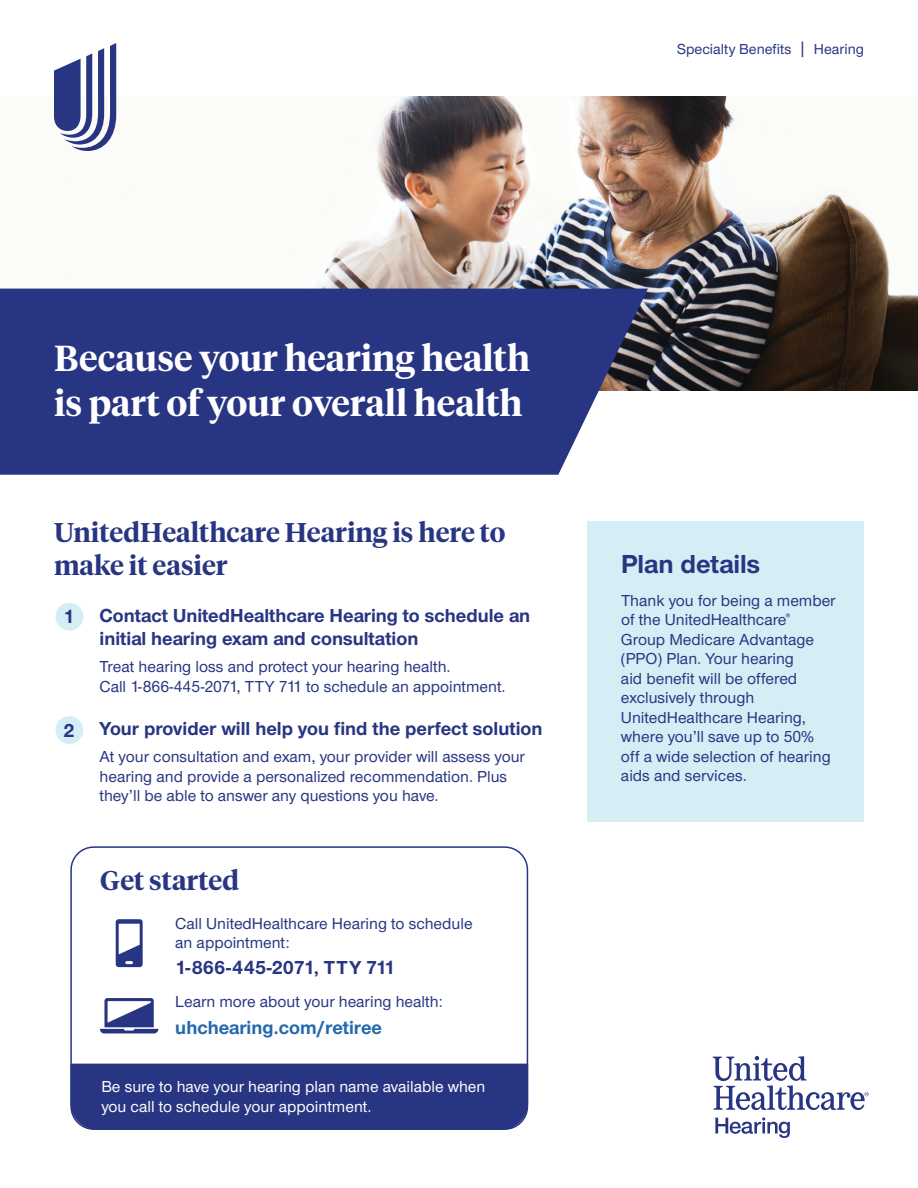
<style>
.page{position:relative;width:918px;height:1188px;background:#fff}
.page>*{position:absolute;margin:0;border:0;box-sizing:border-box;transform-origin:0 0}
.t1{font:600 36px/45px "UHC Serif Headline";color:#fff}
.t2{font:600 27px/32.4px "UHC Serif Headline";color:#283582}
.t3{font:700 27px "UHC Sans";color:#283582}
.t4{font:700 19.5px/23.4px "UHC Sans";color:#283582}
.t5{font:700 19.5px "UHC Sans";color:#2468ae}
.t6{font:500 16.5px/19.5px "UHC Sans";color:#283582}
.t7{font:500 16.5px/19.8px "UHC Sans";color:#fff}
.t8{font:500 15px "UHC Sans";color:#283582}
.s1{font-size:18.75px}
</style>
<div class="page">
<svg style="left:715px;top:1117px;width:75px;height:21px"></svg>
<svg style="left:713px;top:1056px;width:156px;height:54px"></svg>
<div style="left:56px;top:603px;width:27px;height:28px;background:#d5eef5;border-radius:50%"></div>
<div style="left:56px;top:716px;width:27px;height:28px;background:#d5eef5;border-radius:50%"></div>
<div style="left:587px;top:521px;width:277px;height:301px;background:#d5eef5"></div>
<svg style="left:100px;top:998px;width:58px;height:35px"></svg>
<div style="left:71px;top:1064px;width:457px;height:66px;background:#283582"></div>
<svg style="left:116px;top:919px;width:27px;height:48px"></svg>
<img style="left:0;top:97px;width:918px;height:294px">
<svg style="left:0;top:289px;width:648px;height:186px;background:#333f86"></svg>
<svg style="left:54px;top:43px;width:62px;height:108px"></svg>
<p class="t8" style="left:677px;top:39px;width:188px">Specialty Benefits <span class="s1">|</span> Hearing</p>
<h1 class="t1" style="left:54px;top:334px;width:478px">Because your hearing health is part of your overall health</h1>
<h2 class="t2" style="left:54px;top:515px;width:453px">UnitedHealthcare Hearing is here to make it easier</h2>
<p class="t4" style="left:63px;top:604px;width:13px">1</p>
<p class="t4" style="left:100px;top:603px;width:432px">Contact UnitedHealthcare Hearing to schedule an initial hearing exam and consultation</p>
<p class="t6" style="left:100px;top:656px;width:408px">Treat hearing loss and protect your hearing health.<br>Call 1-866-445-2071, TTY 711 to schedule an appointment.</p>
<p class="t4" style="left:100px;top:716px;width:444px">Your provider will help you find the perfect solution</p>
<p class="t6" style="left:100px;top:746px;width:427px">At your consultation and exam, your provider will assess your hearing and provide a personalized recommendation. Plus they’ll be able to answer any questions you have.</p>
<p class="t4" style="left:63px;top:718px;width:13px">2</p>
<h2 class="t2" style="left:100px;top:863px;width:140px">Get started</h2>
<p class="t6" style="left:175px;top:913px;width:299px">Call UnitedHealthcare Hearing to schedule an appointment:</p>
<p class="t4" style="left:175px;top:955px;width:222px">1-866-445-2071, TTY 711</p>
<p class="t6" style="left:175px;top:991px;width:269px">Learn more about your hearing health:</p>
<p class="t5" style="left:175px;top:1014px;width:208px">uhchearing.com/retiree</p>
<p class="t7" style="left:101px;top:1076px;width:386px">Be sure to have your hearing plan name available when you call to schedule your appointment.</p>
<h2 class="t3" style="left:621px;top:545px;width:141px">Plan details</h2>
<p class="t6" style="left:621px;top:590px;width:216px">Thank you for being a member of the UnitedHealthcare<sup>®<br></sup>Group Medicare Advantage (PPO) Plan. Your hearing<br>aid benefit will be offered exclusively through<br>UnitedHealthcare Hearing, where you’ll save up to 50% off a wide selection of hearing aids and services.</p>
</div>
